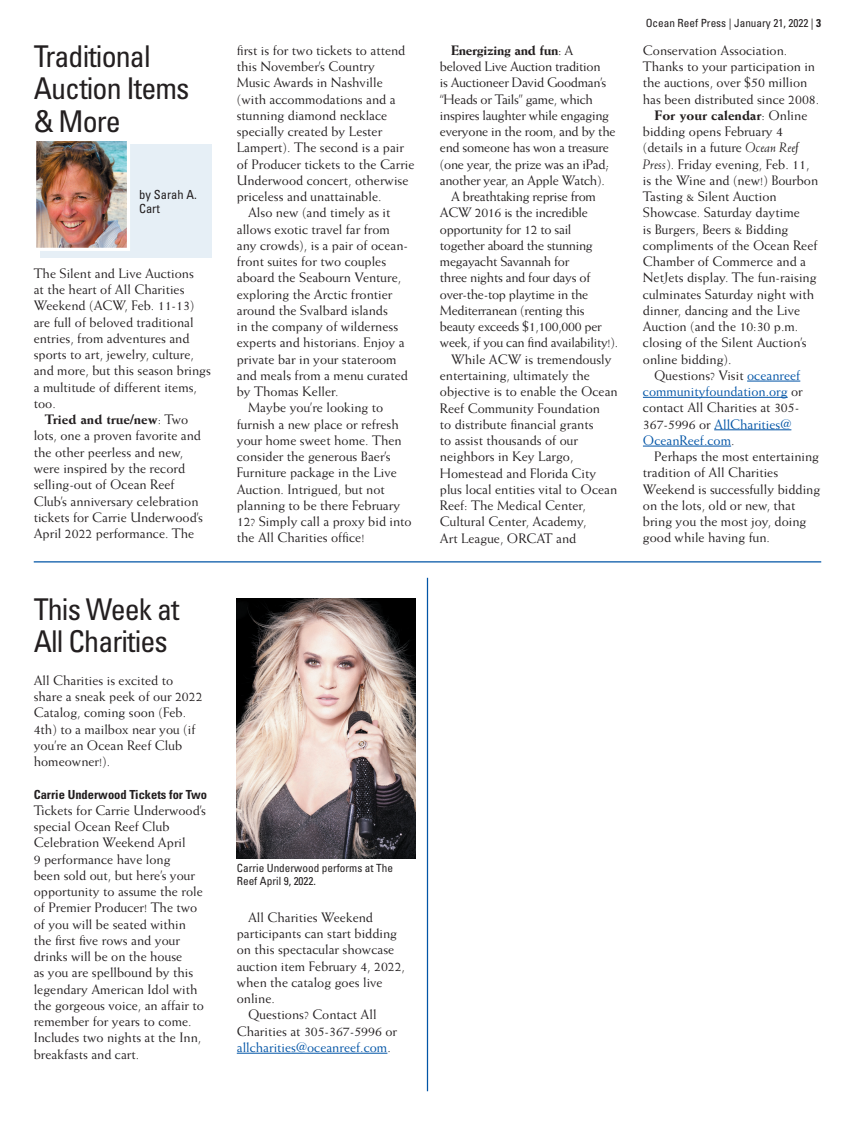
<style>
.page{position:relative;width:855px;height:1125px;background:#fff}
.page>*{position:absolute;margin:0;border:0;box-sizing:border-box;transform-origin:0 0}
.Header_main{font:condensed 30px/32.5px "Univers LT Std";letter-spacing:-.03em;color:#231f20}
.Body_text_main{font:13.75px/16.2px "Weiss Std";color:#231f20}
.Body_Text_First{font:13.75px/16.2px "Weiss Std";color:#231f20}
.Body_text_main-2{font:13.75px/16.2px "Weiss Std";letter-spacing:-.02em;color:#231f20}
.Body_text_first{font:13.75px/16.2px "Weiss Std";color:#231f20}
.Body_text_first-2{font:13.75px/16.2px "Weiss Std";color:#0154a6}
.Body_subheads{font:700 condensed 12.5px "Univers LT Std";color:#231f20}
.Byline{font:condensed 12.5px/13.8px "Univers LT Std";color:#231f20}
.Cutline{font:condensed 11.25px/12.5px "Univers LT Std";color:#231f20}
.s1{font-weight:800}
.s2{font-weight:700}
.s3{font-style:italic}
.s4{color:#0154a6}
.s5{color:#231f20}
</style>
<div class="page">
<hr style="left:34px;top:561px;width:787px;height:1px;background:#0154a6">
<hr style="left:427px;top:578px;width:1px;height:513px;background:#0154a6">
<hr style="left:747px;top:381px;width:53px;height:1px;background:#0154a6">
<hr style="left:643px;top:397px;width:145px;height:1px;background:#0154a6">
<hr style="left:714px;top:430px;width:77px;height:1px;background:#0154a6">
<hr style="left:643px;top:446px;width:88px;height:1px;background:#0154a6">
<hr style="left:237px;top:1053px;width:150px;height:1px;background:#0154a6">
<div style="left:41px;top:145px;width:171px;height:113px;background:#e6eff6"></div>
<img style="left:36px;top:141px;width:96px;height:112px">
<img style="left:237px;top:598px;width:178px;height:260px">
<p class="Header_main" style="left:34px;top:39px;width:157px">Traditional<br>Auction Items &amp; More</p>
<p class="Byline" style="left:139px;top:187px;width:59px">by Sarah A.<br>Cart</p>
<p class="Body_text_first" style="left:34px;top:265px;width:179px">The Silent and Live Auctions<br>at the heart of All Charities<br>Weekend (ACW, Feb. 11-13) are full of beloved traditional entries, from adventures and sports to art, jewelry, culture, and more, but this season brings a multitude of different items, too.</p>
<p class="Body_text_main" style="left:34px;top:411px;width:171px;text-indent:11px"><span class="s1">Tried and true/new</span>: Two lots, one a proven favorite and the other peerless and new, were inspired by the record selling-out of Ocean Reef<br>Club’s anniversary celebration tickets for Carrie Underwood’s<br>April 2022 performance. The</p>
<p class="Header_main" style="left:34px;top:593px;width:147px">This Week at<br>All Charities</p>
<p class="Body_Text_First" style="left:34px;top:672px;width:170px">All Charities is excited to share a sneak peek of our 2022<br>Catalog, coming soon (Feb.<br>4th) to a mailbox near you (if you’re an Ocean Reef Club homeowner!).</p>
<p class="Body_subheads" style="left:34px;top:787px;width:175px">Carrie Underwood Tickets for Two</p>
<p class="Body_Text_First" style="left:34px;top:802px;width:174px">Tickets for Carrie Underwood’s special Ocean Reef Club<br>Celebration Weekend April<br>9 performance have long<br>been sold out, but here’s your opportunity to assume the role of Premier Producer! The two of you will be seated within the first five rows and your drinks will be on the house<br>as you are spellbound by this legendary American Idol with the gorgeous voice, an affair to remember for years to come.<br>Includes two nights at the Inn, breakfasts and cart.</p>
<p class="Body_text_main" style="left:237px;top:42px;width:179px">first is for two tickets to attend this November’s Country<br>Music Awards in Nashville (with accommodations and a stunning diamond necklace specially created by Lester<br>Lampert). The second is a pair of Producer tickets to the Carrie<br>Underwood concert, otherwise priceless and unattainable.</p>
<p class="Body_text_main" style="left:237px;top:204px;width:173px;text-indent:11px">Also new (and timely as it allows exotic travel far from any crowds), is a pair of ocean&shy;front suites for two couples aboard the Seabourn Venture, exploring the Arctic frontier around the Svalbard islands<br>in the company of wilderness experts and historians. Enjoy a private bar in your stateroom and meals from a menu curated by Thomas Keller.</p>
<p class="Body_text_main" style="left:237px;top:399px;width:176px;text-indent:11px">Maybe you’re looking to furnish a new place or refresh your home sweet home. Then consider the generous Baer’s<br>Furniture package in the Live<br>Auction. Intrigued, but not planning to be there February<br>12? Simply call a proxy bid into the All Charities office!</p>
<p class="Body_text_main-2" style="left:440px;top:42px;width:177px;text-indent:11px"><span class="s1">Energizing and fun</span>: A beloved Live Auction tradition<br>is Auctioneer David Goodman’s “Heads or Tails” game, which inspires laughter while engaging everyone in the room, and by the end someone has won a treasure (one year, the prize was an iPad; another year, an Apple Watch).</p>
<p class="Body_text_main-2" style="left:440px;top:188px;width:180px;text-indent:11px">A breathtaking reprise from<br>ACW 2016 is the incredible opportunity for 12 to sail together aboard the stunning megayacht Savannah for<br>three nights and four days of over-the-top playtime in the<br>Mediterranean (renting this beauty exceeds $1,100,000 per week, if you can find availability!).</p>
<p class="Body_text_main" style="left:440px;top:351px;width:179px;text-indent:11px">While ACW is tremendously entertaining, ultimately the objective is to enable the Ocean<br>Reef Community Foundation<br>to distribute financial grants<br>to assist thousands of our neighbors in Key Largo,<br>Homestead and Florida City plus local entities vital to Ocean<br>Reef: The Medical Center,<br>Cultural Center, Academy,<br>Art League, ORCAT and</p>
<p class="Cutline" style="left:646px;top:17px;width:177px">Ocean Reef Press | January 21, 2022 | <span class="s2">3</span></p>
<p class="Body_text_main" style="left:643px;top:42px;width:178px">Conservation Association.<br>Thanks to your participation in the auctions, over $50 million has been distributed since 2008.</p>
<p class="Body_text_main" style="left:643px;top:107px;width:177px;text-indent:11px"><span class="s1">For your calendar</span>: Online bidding opens February 4 (details in a future <span class="s3">Ocean Reef<br>Press</span>). Friday evening, Feb. 11, is the Wine and (new!) Bourbon<br>Tasting &amp; Silent Auction<br>Showcase. Saturday daytime<br>is Burgers, Beers &amp; Bidding compliments of the Ocean Reef<br>Chamber of Commerce and a<br>NetJets display. The fun-raising culminates Saturday night with dinner, dancing and the Live<br>Auction (and the 10:30 p.m. closing of the Silent Auction’s online bidding).</p>
<p class="Body_text_main" style="left:654px;top:367px;width:148px">Questions? Visit <span class="s4">oceanreef</span></p>
<p class="Body_text_first-2" style="left:643px;top:383px;width:161px">communityfoundation.org <span class="s5">or contact All Charities at 305-<br>367-5996 or</span> AllCharities@<br>OceanReef.com<span class="s5">.</span></p>
<p class="Body_text_main" style="left:643px;top:448px;width:179px;text-indent:11px">Perhaps the most entertaining tradition of All Charities<br>Weekend is successfully bidding on the lots, old or new, that bring you the most joy, doing good while having fun.</p>
<p class="Cutline" style="left:237px;top:862px;width:158px">Carrie Underwood performs at The<br>Reef April 9, 2022.</p>
<p class="Body_text_main" style="left:237px;top:909px;width:170px;text-indent:11px">All Charities Weekend participants can start bidding on this spectacular showcase auction item February 4, 2022, when the catalog goes live online.</p>
<p class="Body_text_main" style="left:237px;top:1007px;width:162px;text-indent:11px">Questions? Contact All<br>Charities at 305-367-5996 or <span class="s4">allcharities@oceanreef.com</span>.</p>
</div>
